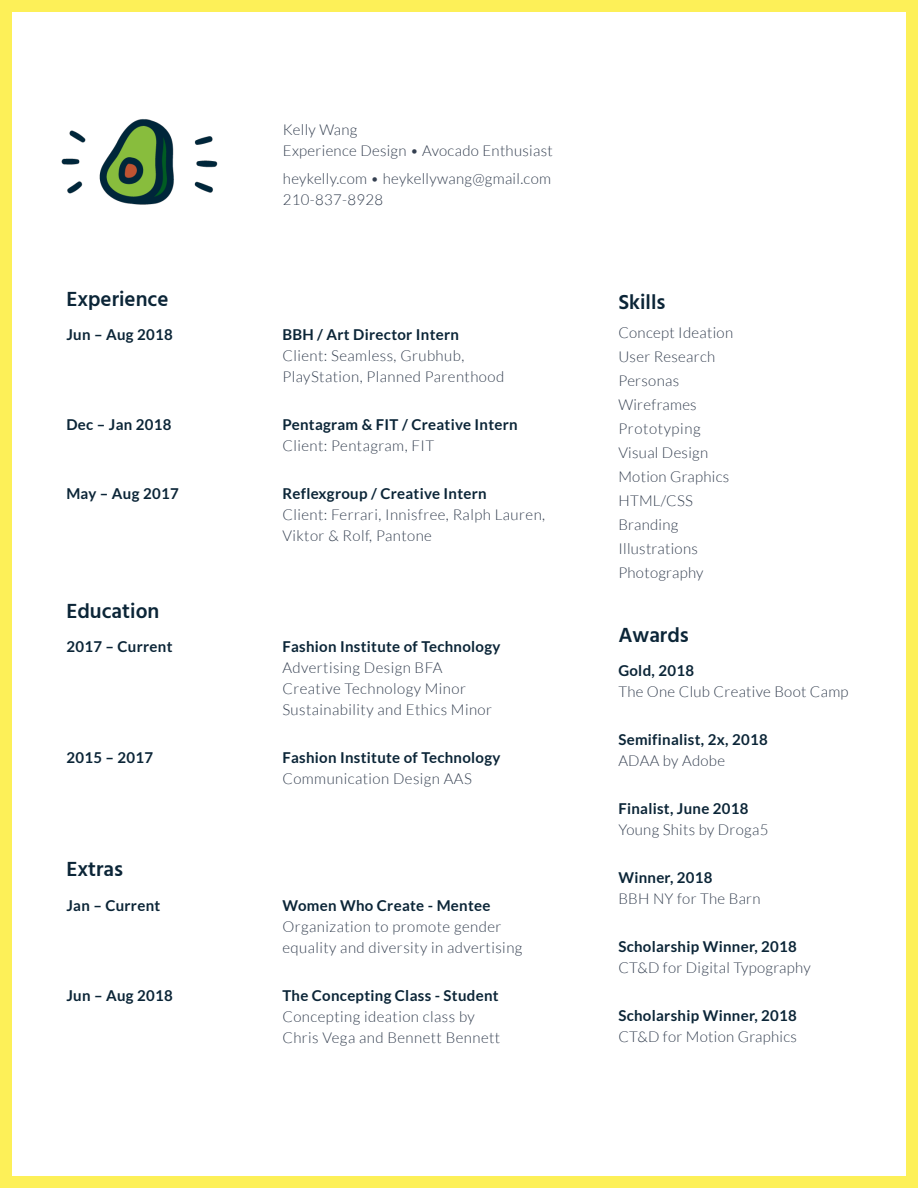
<style>
.page{position:relative;width:918px;height:1188px;background:#fff}
.page>*{position:absolute;margin:0;border:0;box-sizing:border-box;transform-origin:0 0}
.t1{font:600 21px "Hind";color:#0b2537}
.t2{font:300 15px/24px "Lato";letter-spacing:.03em;color:#343f50}
.t3{font:700 15px "Lato";letter-spacing:.02em;color:#0b2537}
</style>
<div class="page">
<div style="left:0;top:0;width:918px;height:1188px;border:12px solid #fdf058"></div>
<img style="left:61px;top:119px;width:157px;height:86px">
<p class="t2" style="left:283px;top:119px;width:271px;line-height:21px">Kelly Wang<br>Experience Design • Avocado Enthusiast</p>
<p class="t2" style="left:283px;top:168px;width:270px;line-height:21px">heykelly.com • heykellywang@gmail.com<br>210-837-8928</p>
<h1 class="t1" style="left:66px;top:284px;width:104px">Experience</h1>
<p class="t3" style="left:66px;top:326px;width:108px">Jun – Aug 2018</p>
<p class="t3" style="left:282px;top:326px;width:178px">BBH / Art Director Intern</p>
<p class="t2" style="left:282px;top:346px;width:223px;line-height:21px">Client: Seamless, Grubhub,<br>PlayStation, Planned Parenthood</p>
<p class="t3" style="left:66px;top:416px;width:107px">Dec – Jan 2018</p>
<p class="t3" style="left:282px;top:416px;width:237px">Pentagram &amp; FIT / Creative Intern</p>
<p class="t2" style="left:282px;top:434px;width:153px">Client: Pentagram, FIT</p>
<p class="t3" style="left:66px;top:485px;width:114px">May – Aug 2017</p>
<p class="t3" style="left:282px;top:485px;width:206px">Reflexgroup / Creative Intern</p>
<p class="t2" style="left:282px;top:505px;width:264px;line-height:21px">Client: Ferrari, Innisfree, Ralph Lauren,<br>Viktor &amp; Rolf, Pantone</p>
<h1 class="t1" style="left:66px;top:596px;width:95px">Education</h1>
<p class="t3" style="left:66px;top:638px;width:108px">2017 – Current</p>
<p class="t3" style="left:282px;top:638px;width:220px">Fashion Institute of Technology</p>
<p class="t2" style="left:282px;top:658px;width:211px;line-height:21px">Advertising Design BFA<br>Creative Technology Minor<br>Sustainability and Ethics Minor</p>
<p class="t3" style="left:66px;top:749px;width:88px">2015 – 2017</p>
<p class="t3" style="left:282px;top:749px;width:220px">Fashion Institute of Technology</p>
<p class="t2" style="left:282px;top:767px;width:191px">Communication Design AAS</p>
<h1 class="t1" style="left:66px;top:854px;width:58px">Extras</h1>
<p class="t3" style="left:66px;top:896px;width:95px">Jan – Current</p>
<p class="t3" style="left:282px;top:896px;width:210px">Women Who Create - Mentee</p>
<p class="t2" style="left:282px;top:916px;width:242px;line-height:21px">Organization to promote gender equality and diversity in advertising</p>
<p class="t3" style="left:66px;top:986px;width:108px">Jun – Aug 2018</p>
<p class="t3" style="left:282px;top:986px;width:218px">The Concepting Class - Student</p>
<p class="t2" style="left:282px;top:1006px;width:219px;line-height:21px">Concepting ideation class by<br>Chris Vega and Bennett Bennett</p>
<h1 class="t1" style="left:618px;top:287px;width:49px">Skills</h1>
<p class="t2" style="left:618px;top:321px;width:116px">Concept Ideation<br>User Research<br>Personas<br>Wireframes<br>Prototyping<br>Visual Design<br>Motion Graphics<br>HTML/CSS<br>Branding<br>Illustrations<br>Photography</p>
<h1 class="t1" style="left:618px;top:620px;width:72px">Awards</h1>
<p class="t3" style="left:618px;top:662px;width:77px">Gold, 2018</p>
<p class="t2" style="left:618px;top:680px;width:232px">The One Club Creative Boot Camp</p>
<p class="t3" style="left:618px;top:731px;width:151px">Semifinalist, 2x, 2018</p>
<p class="t2" style="left:618px;top:749px;width:108px">ADAA by Adobe</p>
<p class="t3" style="left:618px;top:800px;width:132px">Finalist, June 2018</p>
<p class="t2" style="left:618px;top:818px;width:152px">Young Shits by Droga5</p>
<p class="t3" style="left:618px;top:869px;width:96px">Winner, 2018</p>
<p class="t2" style="left:618px;top:887px;width:144px">BBH NY for The Barn</p>
<p class="t3" style="left:618px;top:938px;width:180px">Scholarship Winner, 2018</p>
<p class="t2" style="left:618px;top:956px;width:194px">CT&amp;D for Digital Typography</p>
<p class="t3" style="left:618px;top:1007px;width:180px">Scholarship Winner, 2018</p>
<p class="t2" style="left:618px;top:1025px;width:180px">CT&amp;D for Motion Graphics</p>
</div>
